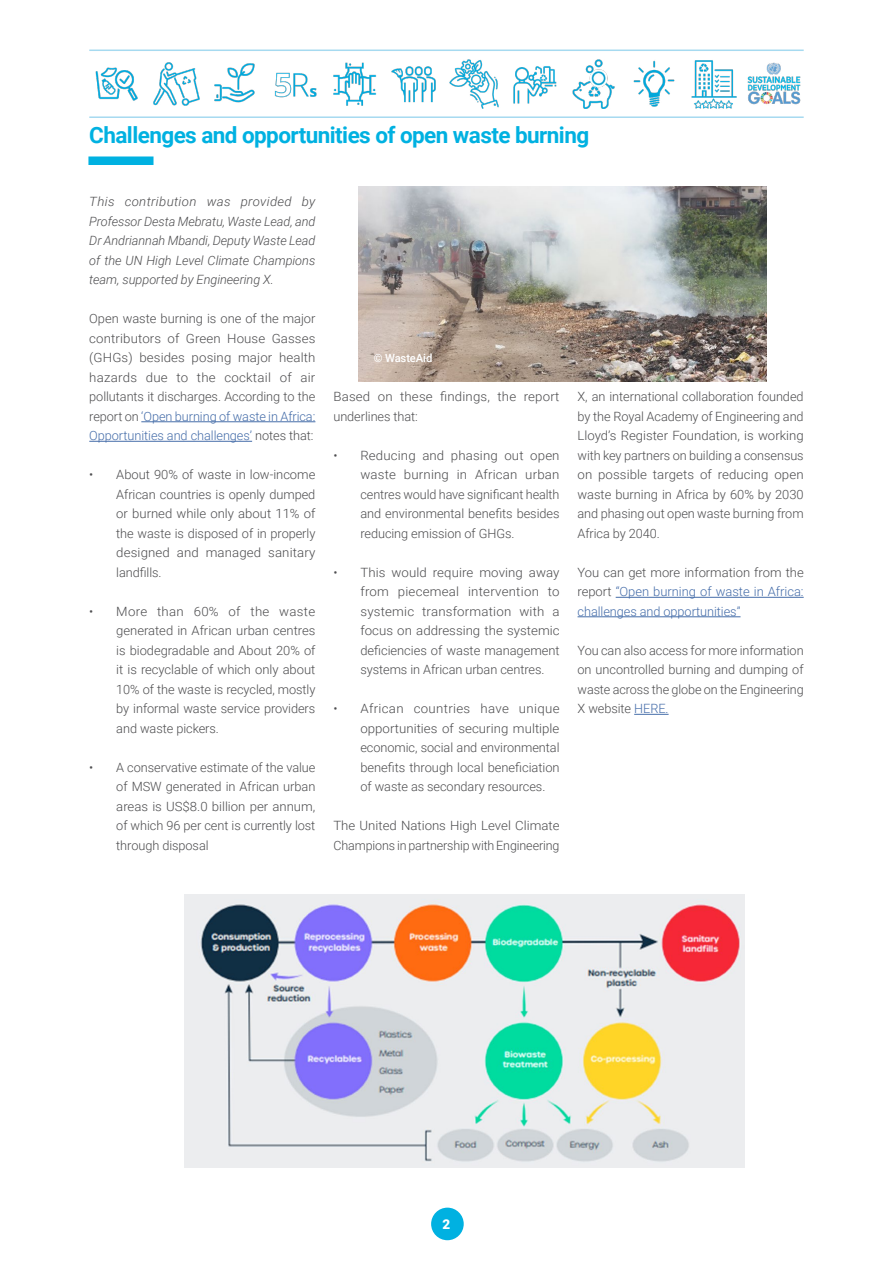
<style>
.page{position:relative;width:893px;height:1263px;background:#fff}
.page>*{position:absolute;margin:0;border:0;box-sizing:border-box;transform-origin:0 0}
.t1{font:700 22.5px "Roboto";letter-spacing:-.025em;color:#00b1e1}
.t2{font:900 13.5px "Roboto";color:#fff}
.t3{font:300 12.75px/19.5px "Roboto";letter-spacing:-.005em;color:#4d4d4f;text-align:justify}
.t4{font:italic 300 12.75px/19.5px "Roboto";letter-spacing:-.005em;color:#4d4d4f;text-align:justify;scale:1.04 1}
.t5{font:300 12.75px/19.5px "Roboto";letter-spacing:-.005em;color:#456da9;text-align:justify}
.t6{font:300 12.75px/19.5px "Roboto";letter-spacing:-.005em;color:#4d4d4f;scale:1.04 1}
.t7{font:300 12.75px/19.5px "Roboto";letter-spacing:.015em;color:#4d4d4f;scale:1.04 1}
.t8{font:500 11.25px "Roboto";letter-spacing:-.01em;color:#fff}
.s1{color:#456da9}
.s2{color:#4d4d4f}
</style>
<div class="page">
<img style="left:95px;top:67px;width:43px;height:34px">
<img style="left:153px;top:62px;width:47px;height:44px">
<img style="left:214px;top:63px;width:41px;height:40px">
<img style="left:274px;top:72px;width:43px;height:26px">
<img style="left:333px;top:62px;width:44px;height:44px">
<img style="left:391px;top:66px;width:45px;height:37px">
<img style="left:449px;top:59px;width:50px;height:49px">
<img style="left:513px;top:66px;width:44px;height:38px">
<img style="left:572px;top:59px;width:43px;height:49px">
<img style="left:633px;top:60px;width:42px;height:47px">
<img style="left:691px;top:60px;width:46px;height:48px">
<img style="left:747px;top:62px;width:53px;height:43px">
<hr style="left:89px;top:116px;width:715px;height:2px;background:#a6daf0">
<hr style="left:89px;top:50px;width:715px;height:1px;background:#a6daf0">
<div style="left:88px;top:156px;width:66px;height:9px;background:#00b1e1"></div>
<hr style="left:141px;top:421px;width:174px;height:1px;background:#456da9">
<hr style="left:89px;top:441px;width:163px;height:1px;background:#456da9">
<hr style="left:616px;top:597px;width:188px;height:1px;background:#456da9">
<hr style="left:578px;top:616px;width:162px;height:1px;background:#456da9">
<hr style="left:634px;top:714px;width:35px;height:1px;background:#456da9">
<img style="left:184px;top:894px;width:561px;height:273px">
<img style="left:359px;top:187px;width:408px;height:195px">
<div style="left:431px;top:1207px;width:33px;height:33px;background:#00b1e1;border-radius:50%"></div>
<h1 class="t1" style="left:89px;top:119px;width:501px">Challenges and opportunities of open waste burning</h1>
<p class="t4" style="left:89px;top:192px;width:219px">This contribution was provided by Professor Desta Mebratu, Waste Lead, and Dr Andriannah Mbandi, Deputy Waste Lead of the UN High Level Climate Champions team, supported by Engineering X.</p>
<p class="t3" style="left:89px;top:309px;width:228px">Open waste burning is one of the major contributors of Green House Gasses (GHGs) besides posing major health hazards due to the cocktail of air pollutants it discharges. According to the report on <span class="s1">‘Open burning of waste in Africa:<br>Opportunities and challenges’</span> notes that:</p>
<p class="t3" style="left:116px;top:465px;width:201px;text-indent:-27px">• About 90% of waste in low-income African countries is openly dumped or burned while only about 11% of the waste is disposed of in properly designed and managed sanitary landfills.</p>
<p class="t3" style="left:116px;top:601px;width:201px;text-indent:-27px">• More than 60% of the waste generated in African urban centres is biodegradable and About 20% of it is recyclable of which only about 10% of the waste is recycled, mostly by informal waste service providers and waste pickers.</p>
<p class="t3" style="left:116px;top:757px;width:201px;text-indent:-27px">• A conservative estimate of the value of MSW generated in African urban areas is US$8.0 billion per annum, of which 96 per cent is currently lost through disposal</p>
<p class="t8" style="left:374px;top:350px;width:60px">© WasteAid</p>
<p class="t7" style="left:333px;top:387px;width:219px">Based on these findings, the report underlines that:</p>
<p class="t3" style="left:360px;top:445px;width:201px;text-indent:-27px">• Reducing and phasing out open waste burning in African urban centres would have significant health and environmental benefits besides reducing emission of GHGs.</p>
<p class="t3" style="left:360px;top:562px;width:201px;text-indent:-27px">• This would require moving away from piecemeal intervention to systemic transformation with a focus on addressing the systemic deficiencies of waste management systems in African urban centres.</p>
<p class="t3" style="left:360px;top:699px;width:201px;text-indent:-27px">• African countries have unique opportunities of securing multiple economic, social and environmental benefits through local beneficiation of waste as secondary resources.</p>
<p class="t6" style="left:333px;top:816px;width:219px">The United Nations High Level Climate<br>Champions in partnership with Engineering</p>
<p class="t3" style="left:578px;top:387px;width:228px">X, an international collaboration founded by the Royal Academy of Engineering and Lloyd’s Register Foundation, is working with key partners on building a consensus on possible targets of reducing open waste burning in Africa by 60% by 2030 and phasing out open waste burning from Africa by 2040.</p>
<p class="t5" style="left:578px;top:562px;width:228px"><span class="s2">You can get more information from the report</span> “Open burning of waste in Africa: challenges and opportunities”</p>
<p class="t3" style="left:578px;top:640px;width:228px">You can also access for more information on uncontrolled burning and dumping of waste across the globe on the Engineering X website <span class="s1">HERE.</span></p>
<p class="t2" style="left:443px;top:1215px;width:9px">2</p>
</div>
